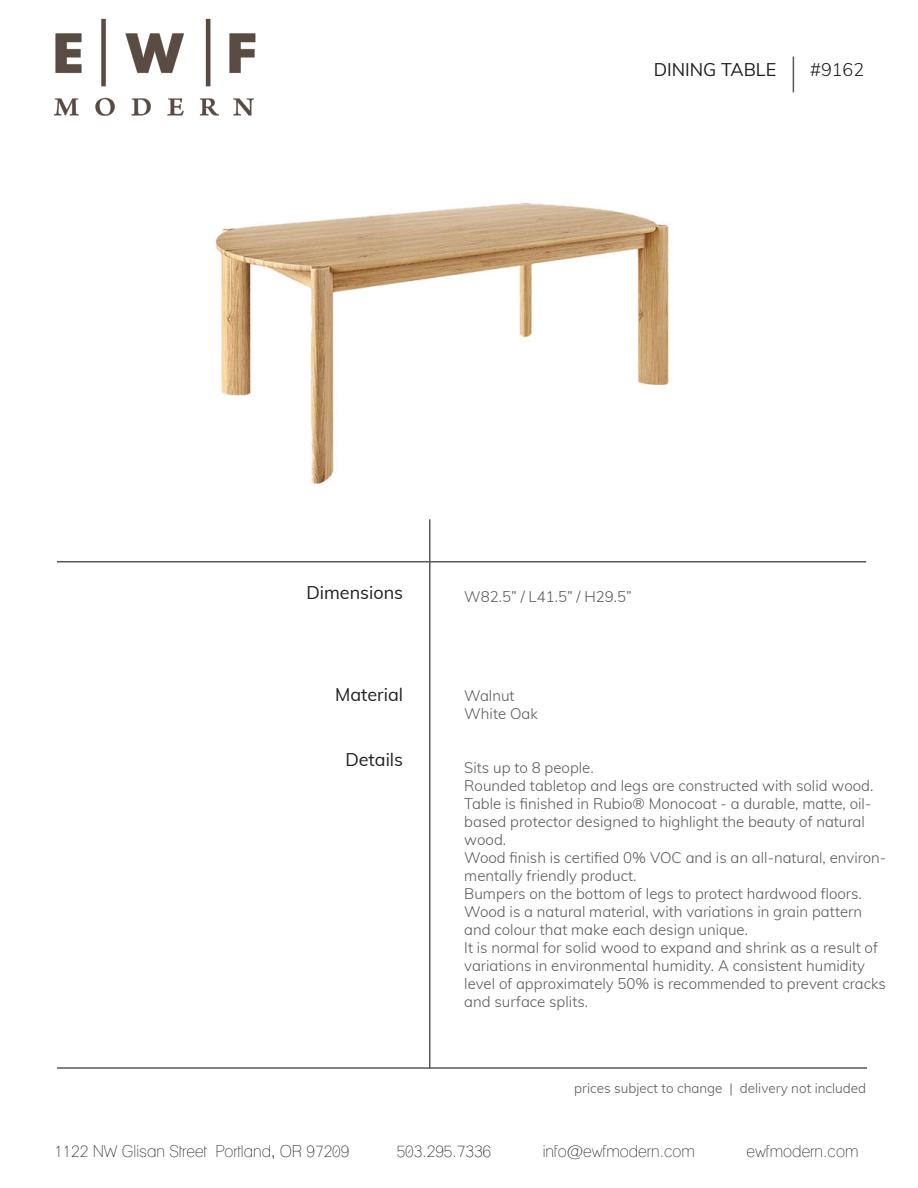
<style>
.page{position:relative;width:918px;height:1188px;background:#fff}
.page>*{position:absolute;margin:0;border:0;box-sizing:border-box;transform-origin:0 0}
.t1{font:18px "Muli";color:#231f20}
.t2{font:300 18px "Muli";color:#231f20}
.t3{font:condensed 16.5px "Lane";color:#231f20}
.t4{font:300 15px/18px "Muli";color:#58595b}
.t5{font:300 13.5px "Muli";color:#58595b}
</style>
<div class="page">
<img style="left:54px;top:18px;width:202px;height:98px">
<hr style="left:57px;top:1067px;width:810px;height:2px;background:#58595b">
<hr style="left:57px;top:561px;width:809px;height:1px;background:#58595b">
<hr style="left:429px;top:519px;width:1px;height:550px;background:#58595b">
<hr style="left:793px;top:57px;width:1px;height:35px;background:#58595b">
<img style="left:215px;top:202px;width:454px;height:283px">
<p class="t1" style="left:654px;top:57px;width:124px">DINING TABLE</p>
<p class="t2" style="left:810px;top:57px;width:56px">#9162</p>
<p class="t1" style="left:306px;top:579px;width:98px">Dimensions</p>
<p class="t4" style="left:464px;top:587px;width:169px">W82.5” / L41.5” / H29.5”</p>
<p class="t1" style="left:335px;top:681px;width:70px">Material</p>
<p class="t4" style="left:464px;top:686px;width:52px">Walnut</p>
<p class="t4" style="left:464px;top:704px;width:75px">White Oak</p>
<p class="t1" style="left:345px;top:746px;width:59px">Details</p>
<p class="t4" style="left:464px;top:758px;width:131px">Sits up to 8 people.</p>
<p class="t4" style="left:464px;top:776px;width:411px">Rounded tabletop and legs are constructed with solid wood.</p>
<p class="t4" style="left:464px;top:794px;width:409px">Table is finished in Rubio® Monocoat - a durable, matte, oil&shy;based protector designed to highlight the beauty of natural wood.</p>
<p class="t4" style="left:464px;top:848px;width:424px">Wood finish is certified 0% VOC and is an all-natural, environ&shy;mentally friendly product.</p>
<p class="t4" style="left:464px;top:884px;width:399px">Bumpers on the bottom of legs to protect hardwood floors.</p>
<p class="t4" style="left:464px;top:902px;width:399px">Wood is a natural material, with variations in grain pattern and colour that make each design unique.</p>
<p class="t4" style="left:464px;top:938px;width:423px">It is normal for solid wood to expand and shrink as a result of variations in environmental humidity. A consistent humidity level of approximately 50% is recommended to prevent cracks and surface splits.</p>
<p class="t5" style="left:574px;top:1078px;width:293px">prices subject to change | delivery not included</p>
<p class="t3" style="left:54px;top:1141px;width:297px">1122 NW Glisan Street Portland, OR 97209</p>
<p class="t3" style="left:397px;top:1141px;width:96px">503.295.7336</p>
<p class="t3" style="left:543px;top:1141px;width:154px">info@ewfmodern.com</p>
<p class="t3" style="left:747px;top:1141px;width:113px">ewfmodern.com</p>
</div>
